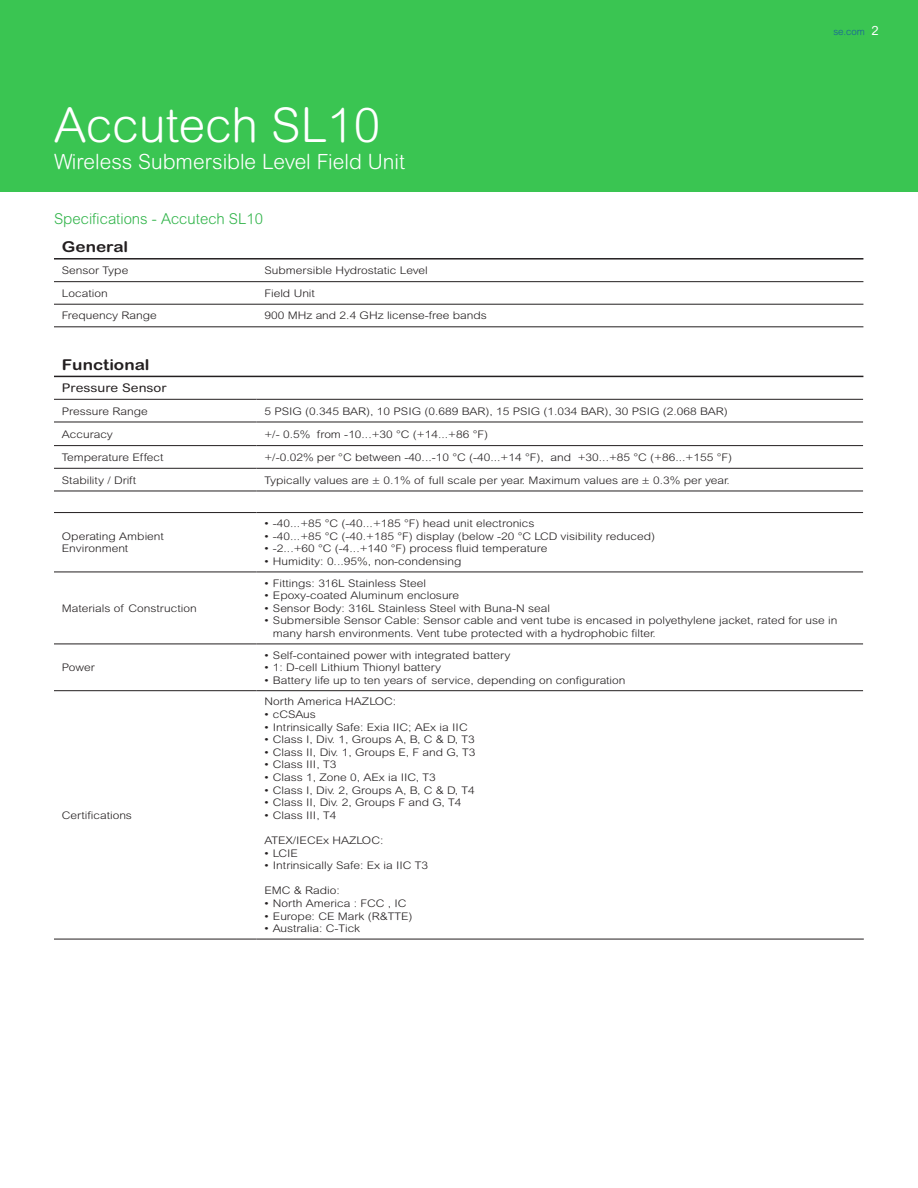
<style>
.page{position:relative;width:918px;height:1188px;background:#fff}
.page>*{position:absolute;margin:0;border:0;box-sizing:border-box;transform-origin:0 0}
.Title_02_White{font:300 48px "Arial Rounded MT Std";color:#fff}
.Subhead_02_White{font:300 21px "Arial Rounded MT Std";color:#fff}
.t1{font:300 15px "Arial Rounded MT Std";color:#31b44a}
.Table_Title{font:700 15px "Arial Rounded MT Std";color:#231f20;scale:1.15 1}
.Page_Number_Life_Whi{font:12.75px "Arial Rounded MT Std";color:#fff}
.Table_Title-2{font:12px "Arial Rounded MT Std";color:#231f20;scale:1.15 1}
.Table_Text{font:300 10.5px/12.6px "Arial Rounded MT Std";color:#231f20;scale:1.15 1}
.Schneider_URL_White{font:300 9.75px "Arial Rounded MT Std";color:#175d9e}
</style>
<div class="page">
<div style="left:0;top:0;width:918px;height:191px;background:#3ac552"></div>
<svg style="left:54px;top:282px;width:809px;height:657px"></svg>
<svg style="left:256px;top:282px;width:1px;height:45px"></svg>
<svg style="left:256px;top:400px;width:1px;height:91px"></svg>
<svg style="left:863px;top:258px;width:1px;height:255px"></svg>
<hr style="left:256px;top:513px;width:1px;height:59px;background:#fff">
<hr style="left:256px;top:572px;width:1px;height:72px;background:#fff">
<hr style="left:256px;top:644px;width:1px;height:47px;background:#fff">
<hr style="left:256px;top:691px;width:1px;height:248px;background:#fff">
<hr style="left:54px;top:399px;width:203px;height:1px;background:#231f20">
<hr style="left:257px;top:399px;width:606px;height:1px;background:#231f20">
<hr style="left:54px;top:422px;width:203px;height:1px;background:#231f20">
<hr style="left:257px;top:422px;width:606px;height:1px;background:#231f20">
<hr style="left:54px;top:445px;width:203px;height:1px;background:#231f20">
<hr style="left:257px;top:445px;width:606px;height:1px;background:#231f20">
<hr style="left:54px;top:468px;width:203px;height:1px;background:#231f20">
<hr style="left:257px;top:468px;width:606px;height:1px;background:#231f20">
<hr style="left:54px;top:491px;width:203px;height:1px;background:#231f20">
<hr style="left:257px;top:491px;width:606px;height:1px;background:#231f20">
<hr style="left:54px;top:512px;width:203px;height:1px;background:#231f20">
<hr style="left:257px;top:512px;width:606px;height:1px;background:#231f20">
<hr style="left:54px;top:572px;width:203px;height:1px;background:#231f20">
<hr style="left:257px;top:572px;width:606px;height:1px;background:#231f20">
<hr style="left:54px;top:644px;width:203px;height:1px;background:#231f20">
<hr style="left:257px;top:644px;width:606px;height:1px;background:#231f20">
<hr style="left:54px;top:690px;width:203px;height:1px;background:#231f20">
<hr style="left:257px;top:690px;width:606px;height:1px;background:#231f20">
<hr style="left:54px;top:939px;width:203px;height:1px;background:#231f20">
<hr style="left:257px;top:939px;width:607px;height:1px;background:#231f20">
<hr style="left:54px;top:258px;width:809px;height:2px;background:#231f20">
<hr style="left:54px;top:281px;width:809px;height:1px;background:#231f20">
<hr style="left:54px;top:304px;width:809px;height:1px;background:#231f20">
<hr style="left:54px;top:376px;width:809px;height:1px;background:#231f20">
<hr style="left:54px;top:327px;width:809px;height:1px;background:#231f20">
<p class="Title_02_White" style="left:54px;top:97px;width:328px">Accutech SL10</p>
<p class="Subhead_02_White" style="left:54px;top:150px;width:353px">Wireless Submersible Level Field Unit</p>
<p class="t1" style="left:54px;top:210px;width:210px">Specifications - Accutech SL10</p>
<p class="Table_Title" style="left:62px;top:238px;width:59px">General</p>
<p class="Table_Text" style="left:62px;top:264px;width:59px">Sensor Type</p>
<p class="Table_Text" style="left:264px;top:264px;width:143px">Submersible Hydrostatic Level</p>
<p class="Table_Text" style="left:62px;top:287px;width:41px">Location</p>
<p class="Table_Text" style="left:264px;top:287px;width:45px">Field Unit</p>
<p class="Table_Text" style="left:62px;top:309px;width:84px">Frequency Range</p>
<p class="Table_Text" style="left:264px;top:309px;width:195px">900 MHz and 2.4 GHz license-free bands</p>
<p class="Table_Title" style="left:62px;top:356px;width:78px">Functional</p>
<p class="Table_Title-2" style="left:62px;top:381px;width:93px">Pressure Sensor</p>
<p class="Table_Text" style="left:62px;top:404px;width:76px">Pressure Range</p>
<p class="Table_Text" style="left:264px;top:404px;width:404px">5 PSIG (0.345 BAR), 10 PSIG (0.689 BAR), 15 PSIG (1.034 BAR), 30 PSIG (2.068 BAR)</p>
<p class="Table_Text" style="left:62px;top:428px;width:46px">Accuracy</p>
<p class="Table_Text" style="left:264px;top:428px;width:196px">+/- 0.5% from -10...+30 °C (+14...+86 °F)</p>
<p class="Table_Text" style="left:62px;top:451px;width:90px">Temperature Effect</p>
<p class="Table_Text" style="left:264px;top:451px;width:408px">+/-0.02% per °C between -40...-10 °C (-40...+14 °F), and +30...+85 °C (+86...+155 °F)</p>
<p class="Table_Text" style="left:62px;top:473px;width:66px">Stability / Drift</p>
<p class="Table_Text" style="left:264px;top:473px;width:406px">Typically values are ± 0.1% of full scale per year. Maximum values are ± 0.3% per year.</p>
<p class="Table_Text" style="left:62px;top:530px;width:90px">Operating Ambient</p>
<p class="Table_Text" style="left:62px;top:542px;width:59px">Environment</p>
<p class="Table_Text" style="left:264px;top:517px;width:236px">• -40...+85 °C (-40...+185 °F) head unit electronics</p>
<p class="Table_Text" style="left:264px;top:530px;width:341px">• -40...+85 °C (-40.+185 °F) display (below -20 °C LCD visibility reduced)</p>
<p class="Table_Text" style="left:264px;top:542px;width:248px">• -2...+60 °C (-4...+140 °F) process fluid temperature</p>
<p class="Table_Text" style="left:264px;top:555px;width:173px">• Humidity: 0...95%, non-condensing</p>
<p class="Schneider_URL_White" style="left:833px;top:26px;width:33px">se.com</p>
<p class="Page_Number_Life_Whi" style="left:872px;top:23px;width:9px">2</p>
<p class="Table_Text" style="left:62px;top:602px;width:119px">Materials of Construction</p>
<p class="Table_Text" style="left:62px;top:661px;width:30px">Power</p>
<p class="Table_Text" style="left:62px;top:809px;width:62px">Certifications</p>
<p class="Table_Text" style="left:264px;top:577px;width:142px">• Fittings: 316L Stainless Steel</p>
<p class="Table_Text" style="left:264px;top:589px;width:171px">• Epoxy-coated Aluminum enclosure</p>
<p class="Table_Text" style="left:264px;top:602px;width:250px">• Sensor Body: 316L Stainless Steel with Buna-N seal</p>
<p class="Table_Text" style="left:273px;top:614px;width:492px;text-indent:-9px">• Submersible Sensor Cable: Sensor cable and vent tube is encased in polyethylene jacket, rated for use in many harsh environments. Vent tube protected with a hydrophobic filter.</p>
<p class="Table_Text" style="left:264px;top:649px;width:216px">• Self-contained power with integrated battery</p>
<p class="Table_Text" style="left:264px;top:661px;width:155px">• 1: D-cell Lithium Thionyl battery</p>
<p class="Table_Text" style="left:264px;top:674px;width:315px">• Battery life up to ten years of service, depending on configuration</p>
<p class="Table_Text" style="left:264px;top:695px;width:116px">North America HAZLOC:</p>
<p class="Table_Text" style="left:264px;top:708px;width:46px">• cCSAus</p>
<p class="Table_Text" style="left:264px;top:721px;width:178px">• Intrinsically Safe: Exia IIC; AEx ia IIC</p>
<p class="Table_Text" style="left:264px;top:733px;width:184px">• Class I, Div. 1, Groups A, B, C &amp; D, T3</p>
<p class="Table_Text" style="left:264px;top:746px;width:185px">• Class II, Div. 1, Groups E, F and G, T3</p>
<p class="Table_Text" style="left:264px;top:758px;width:64px">• Class III, T3</p>
<p class="Table_Text" style="left:264px;top:771px;width:151px">• Class 1, Zone 0, AEx ia IIC, T3</p>
<p class="Table_Text" style="left:264px;top:784px;width:184px">• Class I, Div. 2, Groups A, B, C &amp; D, T4</p>
<p class="Table_Text" style="left:264px;top:796px;width:173px">• Class II, Div. 2, Groups F and G, T4</p>
<p class="Table_Text" style="left:264px;top:809px;width:64px">• Class III, T4</p>
<p class="Table_Text" style="left:264px;top:834px;width:105px">ATEX/IECEx HAZLOC:</p>
<p class="Table_Text" style="left:264px;top:847px;width:31px">• LCIE</p>
<p class="Table_Text" style="left:264px;top:859px;width:144px">• Intrinsically Safe: Ex ia IIC T3</p>
<p class="Table_Text" style="left:264px;top:884px;width:67px">EMC &amp; Radio:</p>
<p class="Table_Text" style="left:264px;top:897px;width:125px">• North America : FCC , IC</p>
<p class="Table_Text" style="left:264px;top:910px;width:130px">• Europe: CE Mark (R&amp;TTE)</p>
<p class="Table_Text" style="left:264px;top:922px;width:85px">• Australia: C-Tick</p>
</div>
